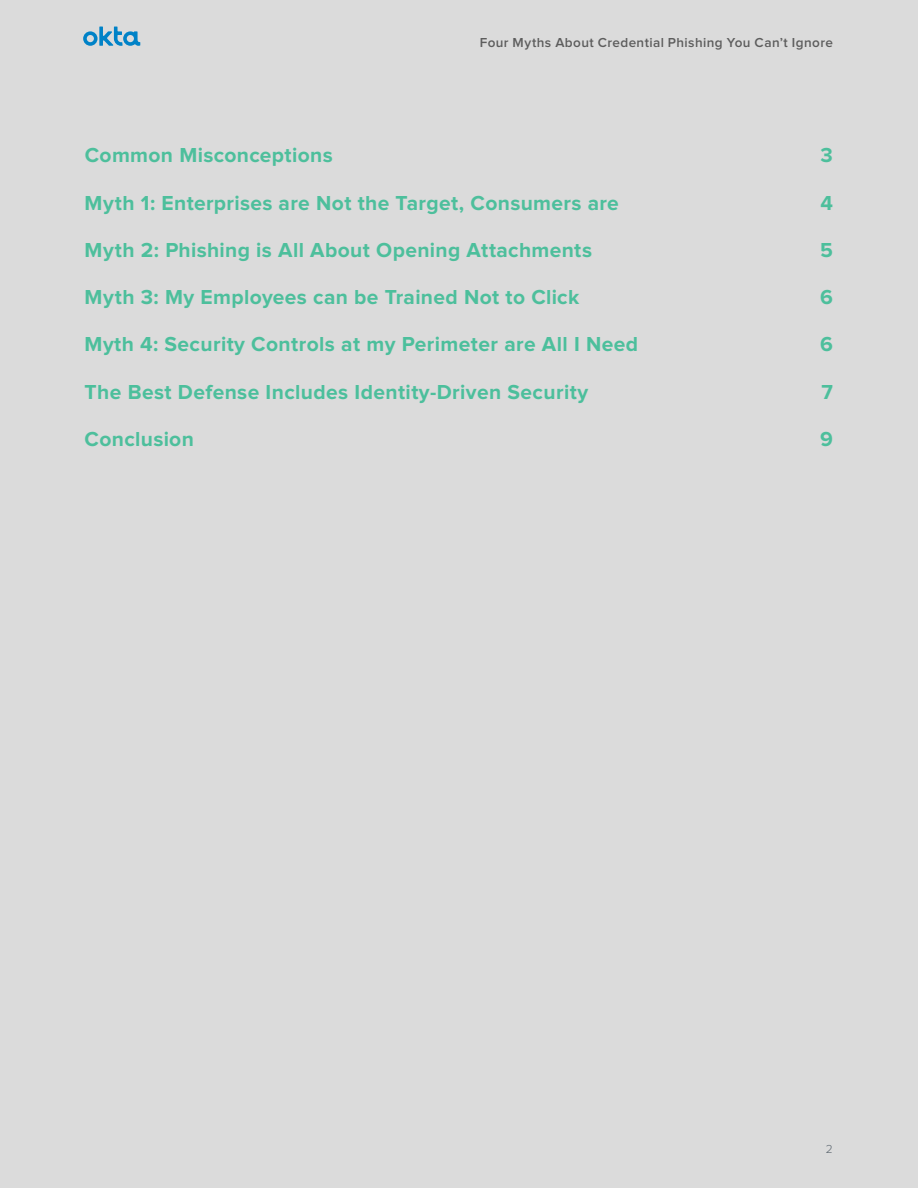
<style>
.page{position:relative;width:918px;height:1188px;background:#dbdbdb}
.page>*{position:absolute;margin:0;border:0;box-sizing:border-box;transform-origin:0 0}
.t1{font:700 21px "Proxima Nova";letter-spacing:.015em;color:#4dbf9c}
.t2{font:700 21px "Proxima Nova";letter-spacing:.02em;color:#4cbf9c}
.t3{font:600 13.5px "Proxima Nova";letter-spacing:.03em;color:#5d5d5d}
.t4{font:300 12px "Proxima Nova";color:#5d6770}
</style>
<div class="page">
<svg style="left:83px;top:27px;width:57px;height:19px"></svg>
<p class="t3" style="left:480px;top:36px;width:355px">Four Myths About Credential Phishing You Can’t Ignore</p>
<p class="t1" style="left:85px;top:146px;width:250px">Common Misconceptions</p>
<p class="t1" style="left:821px;top:146px;width:14px">3</p>
<p class="t1" style="left:85px;top:193px;width:536px">Myth 1: Enterprises are Not the Target, Consumers are</p>
<p class="t1" style="left:820px;top:193px;width:14px">4</p>
<p class="t1" style="left:85px;top:240px;width:509px">Myth 2: Phishing is All About Opening Attachments</p>
<p class="t1" style="left:820px;top:240px;width:14px">5</p>
<p class="t1" style="left:85px;top:288px;width:496px">Myth 3: My Employees can be Trained Not to Click</p>
<p class="t1" style="left:820px;top:288px;width:14px">6</p>
<p class="t2" style="left:85px;top:335px;width:555px">Myth 4: Security Controls at my Perimeter are All I Need</p>
<p class="t1" style="left:820px;top:335px;width:14px">6</p>
<p class="t2" style="left:85px;top:382px;width:505px">The Best Defense Includes Identity-Driven Security</p>
<p class="t1" style="left:821px;top:382px;width:13px">7</p>
<p class="t1" style="left:85px;top:429px;width:111px">Conclusion</p>
<p class="t1" style="left:820px;top:429px;width:14px">9</p>
<p class="t4" style="left:826px;top:1143px;width:8px">2</p>
</div>
